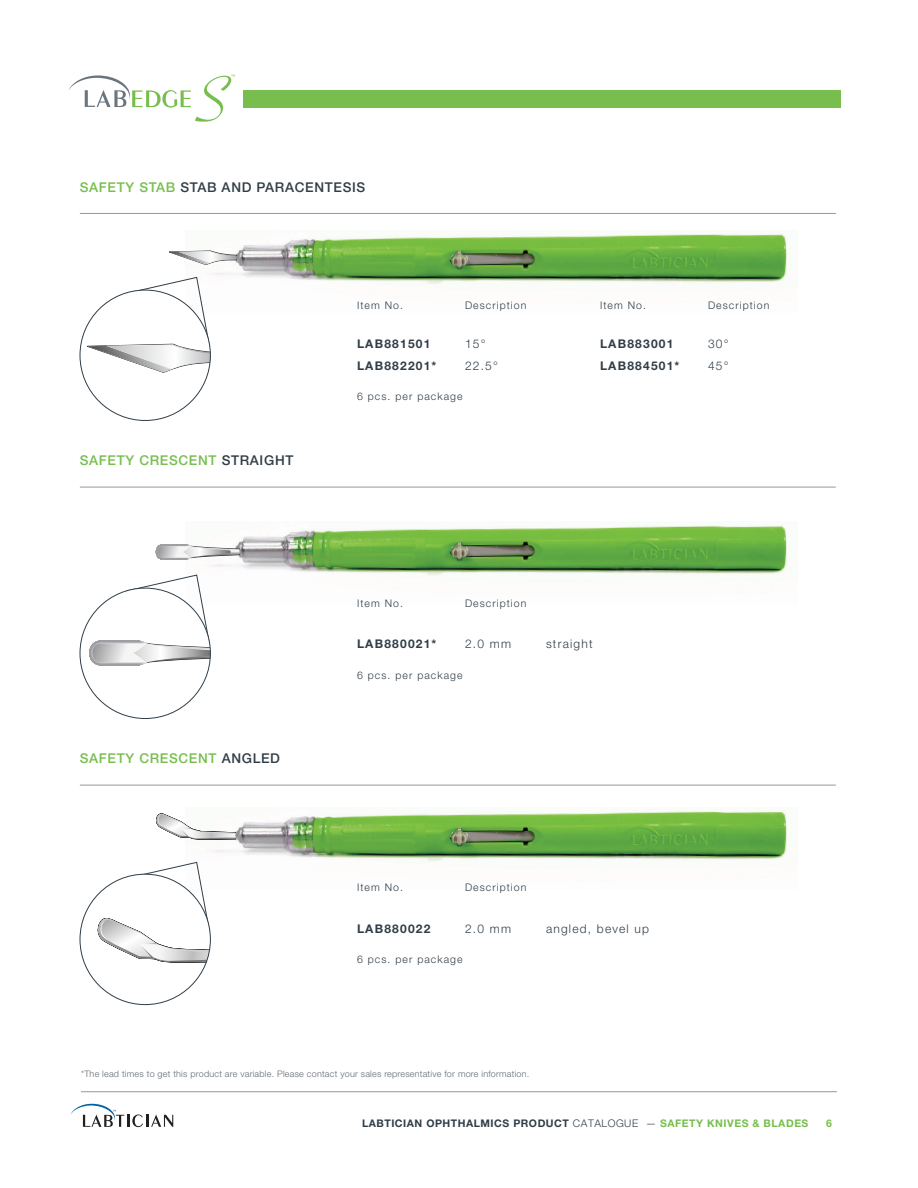
<style>
.page{position:relative;width:918px;height:1188px;background:#fff}
.page>*{position:absolute;margin:0;border:0;box-sizing:border-box;transform-origin:0 0}
.t1{font:500 13.5px "Helvetica Neue LT Std";letter-spacing:.05em;color:#77be4e}
.t2{font:500 13.5px "Helvetica Neue LT Std";letter-spacing:.05em;color:#313e48}
.t3{font:700 12px "Helvetica Neue LT Std";letter-spacing:.1em;color:#313e48}
.t4{font:300 12px "Helvetica Neue LT Std";letter-spacing:.1em;color:#313e48}
.t5{font:300 10.5px "Helvetica Neue LT Std";letter-spacing:.1em;color:#313e48}
.t6{font:700 10.5px "Helvetica Neue LT Std";letter-spacing:.05em;color:#313e48}
.t7{font:700 10.5px "Helvetica Neue LT Std";color:#77be4e}
.t8{font:300 9px "Helvetica Neue LT Std";letter-spacing:.025em;color:#616a72}
.s1{color:#77be4e}
.s2{color:#313e48}
.s3{font-weight:300}
</style>
<div class="page">
<img style="left:196px;top:811px;width:591px;height:51px">
<svg style="left:156px;top:814px;width:79px;height:26px"></svg>
<img style="left:195px;top:525px;width:592px;height:51px">
<svg style="left:156px;top:544px;width:83px;height:16px"></svg>
<hr style="left:81px;top:1091px;width:756px;height:1px;background:#94989f">
<svg style="left:70px;top:1104px;width:103px;height:23px"></svg>
<img style="left:191px;top:234px;width:596px;height:50px">
<hr style="left:80px;top:213px;width:756px;height:1px;background:#94989f">
<svg style="left:87px;top:277px;width:123px;height:96px"></svg>
<svg style="left:169px;top:251px;width:67px;height:14px"></svg>
<div style="left:243px;top:90px;width:598px;height:18px;background:#77be4e"></div>
<svg style="left:68px;top:74px;width:167px;height:48px"></svg>
<hr style="left:80px;top:487px;width:756px;height:1px;background:#94989f">
<svg style="left:89px;top:575px;width:121px;height:91px"></svg>
<hr style="left:80px;top:785px;width:756px;height:1px;background:#94989f">
<svg style="left:96px;top:862px;width:114px;height:101px"></svg>
<p class="t2" style="left:80px;top:179px;width:287px"><span class="s1">SAFETY STAB</span> STAB AND PARACENTESIS</p>
<p class="t1" style="left:80px;top:452px;width:215px">SAFETY CRESCENT <span class="s2">STRAIGHT</span></p>
<p class="t1" style="left:80px;top:751px;width:202px">SAFETY CRESCENT <span class="s2">ANGLED</span></p>
<p class="t5" style="left:357px;top:299px;width:48px">Item No.</p>
<p class="t5" style="left:465px;top:299px;width:63px">Description</p>
<p class="t5" style="left:600px;top:299px;width:48px">Item No.</p>
<p class="t5" style="left:708px;top:299px;width:63px">Description</p>
<p class="t3" style="left:357px;top:336px;width:75px">LAB881501</p>
<p class="t4" style="left:465px;top:336px;width:22px">15°</p>
<p class="t3" style="left:600px;top:336px;width:75px">LAB883001</p>
<p class="t4" style="left:708px;top:336px;width:22px">30°</p>
<p class="t3" style="left:357px;top:358px;width:81px">LAB882201*</p>
<p class="t4" style="left:465px;top:358px;width:34px">22.5°</p>
<p class="t3" style="left:600px;top:358px;width:81px">LAB884501*</p>
<p class="t4" style="left:708px;top:358px;width:22px">45°</p>
<p class="t5" style="left:357px;top:390px;width:107px">6 pcs. per package</p>
<p class="t5" style="left:357px;top:597px;width:48px">Item No.</p>
<p class="t5" style="left:465px;top:597px;width:63px">Description</p>
<p class="t3" style="left:357px;top:636px;width:81px">LAB880021*</p>
<p class="t4" style="left:465px;top:637px;width:48px">2.0 mm</p>
<p class="t4" style="left:546px;top:637px;width:48px">straight</p>
<p class="t5" style="left:357px;top:669px;width:107px">6 pcs. per package</p>
<p class="t5" style="left:357px;top:881px;width:48px">Item No.</p>
<p class="t5" style="left:465px;top:881px;width:63px">Description</p>
<p class="t3" style="left:357px;top:921px;width:75px">LAB880022</p>
<p class="t4" style="left:465px;top:921px;width:48px">2.0 mm</p>
<p class="t4" style="left:546px;top:921px;width:105px">angled, bevel up</p>
<p class="t5" style="left:357px;top:953px;width:107px">6 pcs. per package</p>
<p class="t8" style="left:81px;top:1068px;width:450px">*The lead times to get this product are variable. Please contact your sales representative for more information.</p>
<p class="t6" style="left:362px;top:1117px;width:448px">LABTICIAN OPHTHALMICS PRODUCT <span class="s3">CATALOGUE —</span> <span class="s1">SAFETY KNIVES &amp; BLADES</span></p>
<p class="t7" style="left:826px;top:1117px;width:7px">6</p>
</div>
